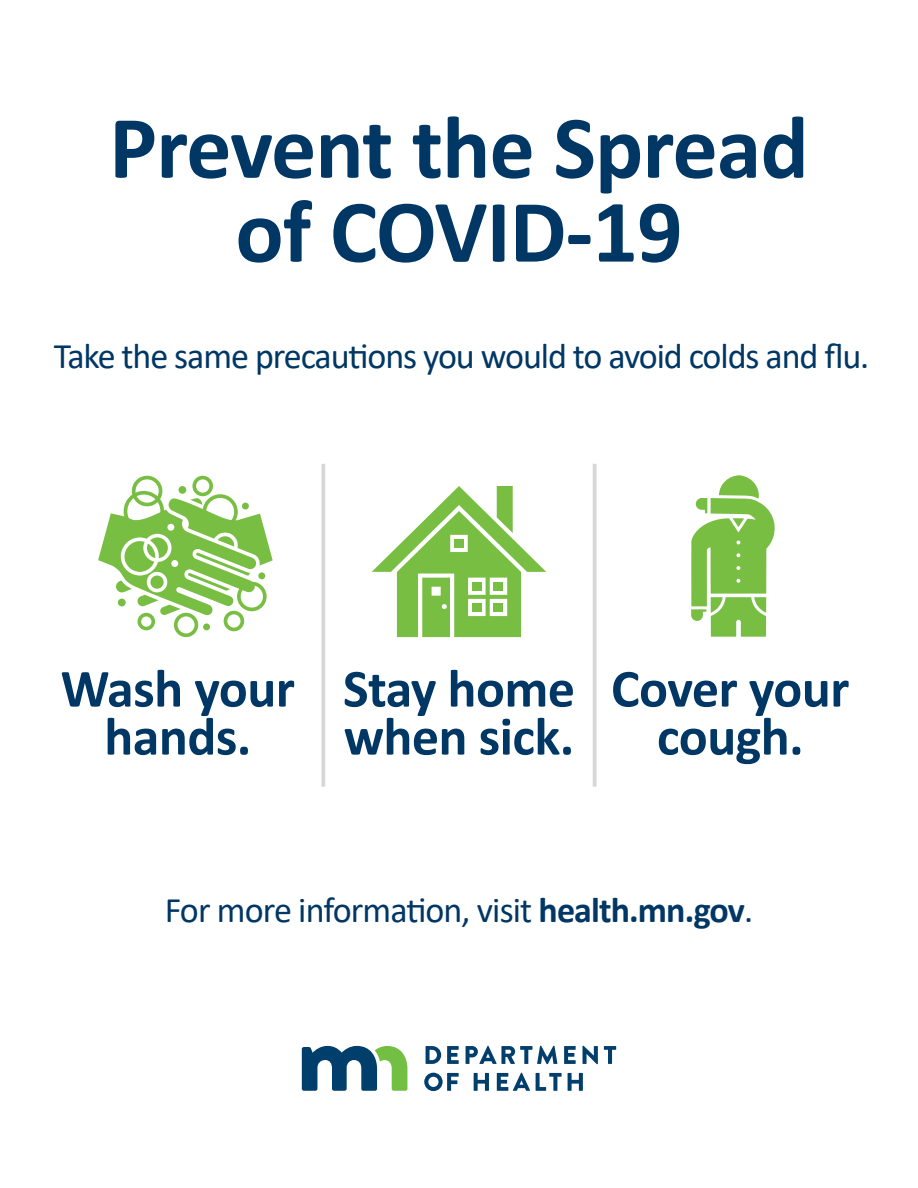
<style>
.page{position:relative;width:918px;height:1188px;background:#fff}
.page>*{position:absolute;margin:0;border:0;box-sizing:border-box;transform-origin:0 0}
.Title_H1{font:700 90px/84px "Calibri";letter-spacing:-.01em;color:#003764;text-align:center}
.Heading_H2{font:700 54px/48px "Calibri";letter-spacing:-.01em;color:#003764;text-align:center}
.Heading_H2-2{font:36px "Calibri";letter-spacing:-.03em;color:#003764}
.s1{font-weight:700}
</style>
<div class="page">
<svg style="left:321px;top:464px;width:4px;height:323px"></svg>
<svg style="left:593px;top:464px;width:4px;height:323px"></svg>
<svg style="left:98px;top:475px;width:175px;height:162px"></svg>
<svg style="left:372px;top:486px;width:174px;height:151px"></svg>
<svg style="left:691px;top:475px;width:84px;height:162px"></svg>
<svg style="left:302px;top:1046px;width:105px;height:45px"></svg>
<svg style="left:426px;top:1046px;width:15px;height:18px"></svg>
<svg style="left:447px;top:1046px;width:12px;height:18px"></svg>
<svg style="left:466px;top:1046px;width:91px;height:18px"></svg>
<svg style="left:564px;top:1046px;width:12px;height:18px"></svg>
<svg style="left:583px;top:1046px;width:15px;height:18px"></svg>
<svg style="left:604px;top:1046px;width:12px;height:18px"></svg>
<svg style="left:424px;top:1073px;width:35px;height:18px"></svg>
<svg style="left:474px;top:1073px;width:15px;height:18px"></svg>
<svg style="left:497px;top:1073px;width:33px;height:18px"></svg>
<svg style="left:536px;top:1073px;width:26px;height:18px"></svg>
<svg style="left:568px;top:1073px;width:15px;height:18px"></svg>
<h1 class="Title_H1" style="left:109px;top:105px;width:701px">Prevent the Spread of COVID-19</h1>
<p class="Heading_H2-2" style="left:54px;top:331px;width:817px">Take the same precautions you would to avoid colds and flu.</p>
<h2 class="Heading_H2" style="left:61px;top:664px;width:236px">Wash your hands.</h2>
<h2 class="Heading_H2" style="left:343px;top:664px;width:234px;text-align:left">Stay home when sick.</h2>
<h2 class="Heading_H2" style="left:611px;top:664px;width:240px">Cover your cough.</h2>
<h2 class="Heading_H2-2" style="left:165px;top:885px;width:590px">For more information, visit <span class="s1">health.mn.gov</span>.</h2>
</div>
